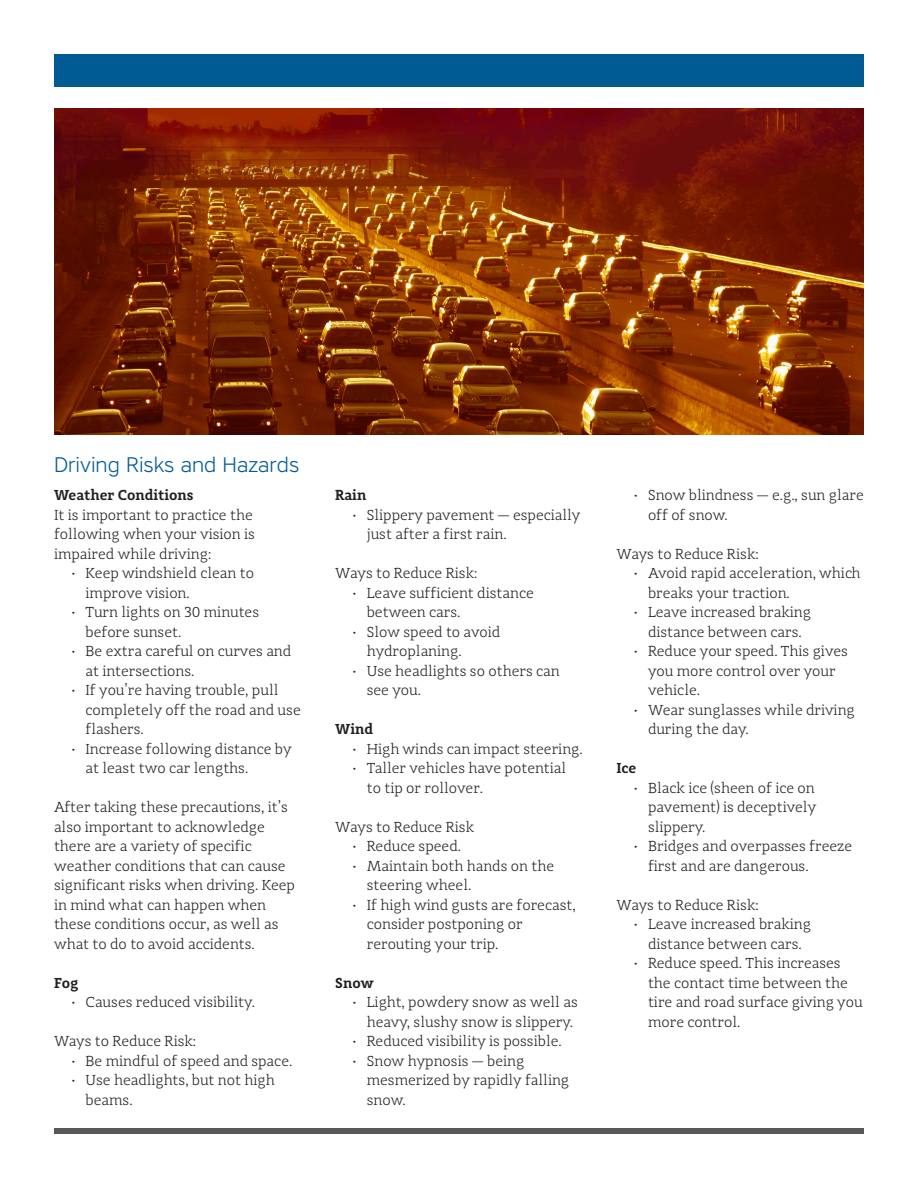
<style>
.page{position:relative;width:918px;height:1188px;background:#fff}
.page>*{position:absolute;margin:0;border:0;box-sizing:border-box;transform-origin:0 0}
.h4__Paragraph_headings{font:300 21px "Core Sans A";color:#005a93}
.p__paragraphs{font:300 15px/19.5px "Adagio Slab";color:#231f20}
.p__paragraphs-2{font:600 15px "Adagio Slab";color:#231f20}
</style>
<div class="page">
<div style="left:54px;top:54px;width:810px;height:32px;background:#005a93"></div>
<div style="left:54px;top:1129px;width:810px;height:5px;background:#57585a"></div>
<img style="left:54px;top:108px;width:810px;height:326px">
<p class="h4__Paragraph_headings" style="left:54px;top:451px;width:247px">Driving Risks and Hazards</p>
<p class="p__paragraphs-2" style="left:54px;top:485px;width:141px">Weather Conditions</p>
<p class="p__paragraphs" style="left:54px;top:505px;width:203px">It is important to practice the following when your vision is impaired while driving:</p>
<p class="p__paragraphs" style="left:86px;top:563px;width:170px;text-indent:-14px">• Keep windshield clean to improve vision.</p>
<p class="p__paragraphs" style="left:86px;top:602px;width:175px;text-indent:-14px">• Turn lights on 30 minutes before sunset.</p>
<p class="p__paragraphs" style="left:86px;top:641px;width:207px;text-indent:-14px">• Be extra careful on curves and at intersections.</p>
<p class="p__paragraphs" style="left:86px;top:680px;width:217px;text-indent:-14px">• If you’re having trouble, pull completely off the road and use flashers.</p>
<p class="p__paragraphs" style="left:86px;top:739px;width:208px;text-indent:-14px">• Increase following distance by at least two car lengths.</p>
<p class="p__paragraphs" style="left:54px;top:797px;width:243px">After taking these precautions, it’s also important to acknowledge there are a variety of specific weather conditions that can cause significant risks when driving. Keep in mind what can happen when these conditions occur, as well as what to do to avoid accidents.</p>
<p class="p__paragraphs-2" style="left:54px;top:973px;width:26px">Fog</p>
<p class="p__paragraphs" style="left:72px;top:992px;width:184px">• Causes reduced visibility.</p>
<p class="p__paragraphs" style="left:54px;top:1031px;width:144px">Ways to Reduce Risk:</p>
<p class="p__paragraphs" style="left:72px;top:1051px;width:222px">• Be mindful of speed and space.</p>
<p class="p__paragraphs" style="left:86px;top:1070px;width:191px;text-indent:-14px">• Use headlights, but not high beams.</p>
<p class="p__paragraphs-2" style="left:335px;top:485px;width:32px">Rain</p>
<p class="p__paragraphs" style="left:367px;top:505px;width:215px;text-indent:-14px">• Slippery pavement — especially just after a first rain.</p>
<p class="p__paragraphs" style="left:335px;top:563px;width:144px">Ways to Reduce Risk:</p>
<p class="p__paragraphs" style="left:367px;top:583px;width:169px;text-indent:-14px">• Leave sufficient distance between cars.</p>
<p class="p__paragraphs" style="left:367px;top:622px;width:135px;text-indent:-14px">• Slow speed to avoid hydroplaning.</p>
<p class="p__paragraphs" style="left:367px;top:661px;width:195px;text-indent:-14px">• Use headlights so others can see you.</p>
<p class="p__paragraphs-2" style="left:335px;top:719px;width:39px">Wind</p>
<p class="p__paragraphs" style="left:353px;top:739px;width:231px">• High winds can impact steering.</p>
<p class="p__paragraphs" style="left:367px;top:758px;width:201px;text-indent:-14px">• Taller vehicles have potential to tip or rollover.</p>
<p class="p__paragraphs" style="left:335px;top:817px;width:140px">Ways to Reduce Risk</p>
<p class="p__paragraphs" style="left:353px;top:836px;width:109px">• Reduce speed.</p>
<p class="p__paragraphs" style="left:367px;top:856px;width:189px;text-indent:-14px">• Maintain both hands on the steering wheel.</p>
<p class="p__paragraphs" style="left:367px;top:895px;width:211px;text-indent:-14px">• If high wind gusts are forecast, consider postponing or rerouting your trip.</p>
<p class="p__paragraphs-2" style="left:335px;top:973px;width:40px">Snow</p>
<p class="p__paragraphs" style="left:353px;top:992px;width:226px;text-align:center">• Light, powdery snow as well as heavy, slushy snow is slippery.</p>
<p class="p__paragraphs" style="left:353px;top:1031px;width:210px">• Reduced visibility is possible.</p>
<p class="p__paragraphs" style="left:367px;top:1051px;width:204px;text-indent:-14px">• Snow hypnosis — being mesmerized by rapidly falling snow.</p>
<p class="p__paragraphs" style="left:648px;top:485px;width:217px;text-indent:-14px">• Snow blindness — e.g., sun glare off of snow.</p>
<p class="p__paragraphs" style="left:616px;top:544px;width:144px">Ways to Reduce Risk:</p>
<p class="p__paragraphs" style="left:648px;top:563px;width:214px;text-indent:-14px">• Avoid rapid acceleration, which breaks your traction.</p>
<p class="p__paragraphs" style="left:634px;top:602px;width:178px;text-align:center">• Leave increased braking distance between cars.</p>
<p class="p__paragraphs" style="left:648px;top:641px;width:202px;text-indent:-14px">• Reduce your speed. This gives you more control over your vehicle.</p>
<p class="p__paragraphs" style="left:648px;top:700px;width:208px;text-indent:-14px">• Wear sunglasses while driving during the day.</p>
<p class="p__paragraphs-2" style="left:616px;top:758px;width:21px">Ice</p>
<p class="p__paragraphs" style="left:648px;top:778px;width:170px;text-align:justify;text-indent:-14px">• Black ice (sheen of ice on pavement) is deceptively slippery.</p>
<p class="p__paragraphs" style="left:648px;top:836px;width:206px;text-indent:-14px">• Bridges and overpasses freeze first and are dangerous.</p>
<p class="p__paragraphs" style="left:616px;top:895px;width:144px">Ways to Reduce Risk:</p>
<p class="p__paragraphs" style="left:634px;top:914px;width:178px;text-align:center">• Leave increased braking distance between cars.</p>
<p class="p__paragraphs" style="left:648px;top:953px;width:216px;text-indent:-14px">• Reduce speed. This increases the contact time between the tire and road surface giving you more control.</p>
</div>
